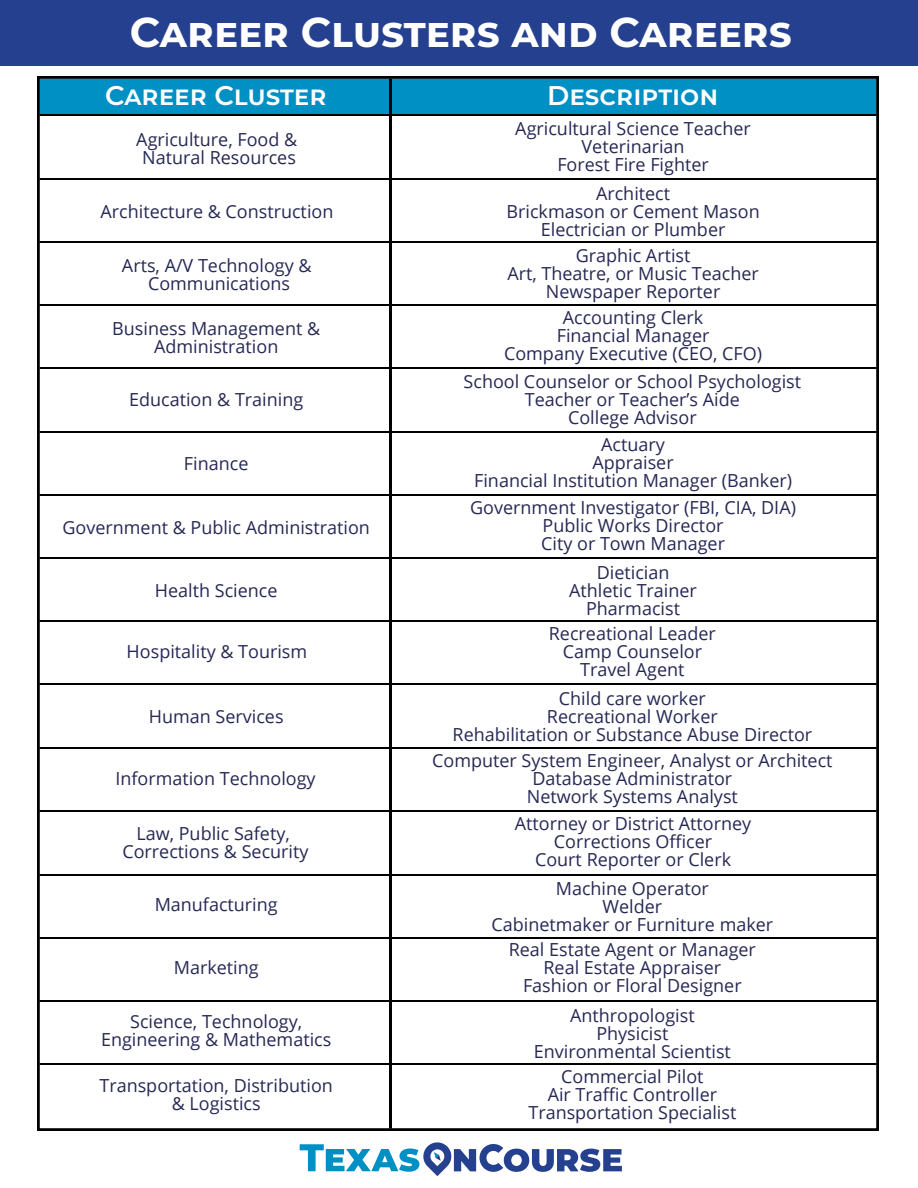
<style>
.page{position:relative;width:918px;height:1188px;background:#fff}
.page>*{position:absolute;margin:0;border:0;box-sizing:border-box;transform-origin:0 0}
.t1{font:700 41.7px "Montserrat";color:#fff}
.t2{font:600 27px "Montserrat";color:#fff}
.t3{font:18px/18px "Open Sans";color:#262854;text-align:center}
</style>
<div class="page">
<svg style="left:300px;top:1142px;width:322px;height:34px"></svg>
<img style="left:37px;top:76px;width:841px;height:1054px">
<div style="left:0;top:0;width:918px;height:66px;background:#24408f"></div>
<h1 class="t1" style="left:130px;top:2px;width:663px">Career Clusters and Careers</h1>
<h2 class="t2" style="left:105px;top:77px;width:223px">Career Cluster</h2>
<h2 class="t2" style="left:547px;top:77px;width:173px">Description</h2>
<p class="t3" style="left:136px;top:130px;width:162px">Agriculture, Food &amp;<br>Natural Resources</p>
<p class="t3" style="left:100px;top:202px;width:234px">Architecture &amp; Construction</p>
<p class="t3" style="left:122px;top:256px;width:191px">Arts, A/V Technology &amp;<br>Communications</p>
<p class="t3" style="left:112px;top:319px;width:209px">Business Management &amp;<br>Administration</p>
<p class="t3" style="left:129px;top:390px;width:176px">Education &amp; Training</p>
<p class="t3" style="left:184px;top:454px;width:66px">Finance</p>
<p class="t3" style="left:62px;top:518px;width:309px">Government &amp; Public Administration</p>
<p class="t3" style="left:155px;top:581px;width:124px">Health Science</p>
<p class="t3" style="left:127px;top:642px;width:182px">Hospitality &amp; Tourism</p>
<p class="t3" style="left:149px;top:707px;width:136px">Human Services</p>
<p class="t3" style="left:115px;top:769px;width:202px">Information Technology</p>
<p class="t3" style="left:122px;top:824px;width:188px">Law, Public Safety,<br>Corrections &amp; Security</p>
<p class="t3" style="left:155px;top:895px;width:125px">Manufacturing</p>
<p class="t3" style="left:174px;top:958px;width:86px">Marketing</p>
<p class="t3" style="left:101px;top:1012px;width:232px">Science, Technology,<br>Engineering &amp; Mathematics</p>
<p class="t3" style="left:99px;top:1076px;width:235px">Transportation, Distribution &amp; Logistics</p>
<p class="t3" style="left:515px;top:119px;width:237px">Agricultural Science Teacher<br>Veterinarian<br>Forest Fire Fighter</p>
<p class="t3" style="left:507px;top:184px;width:255px">Architect<br>Brickmason or Cement Mason<br>Electrician or Plumber</p>
<p class="t3" style="left:507px;top:246px;width:253px">Graphic Artist<br>Art, Theatre, or Music Teacher<br>Newspaper Reporter</p>
<p class="t3" style="left:504px;top:308px;width:260px">Accounting Clerk<br>Financial Manager<br>Company Executive (CEO, CFO)</p>
<p class="t3" style="left:464px;top:372px;width:339px">School Counselor or School Psychologist<br>Teacher or Teacher’s Aide<br>College Advisor</p>
<p class="t3" style="left:474px;top:435px;width:319px">Actuary<br>Appraiser<br>Financial Institution Manager (Banker)</p>
<p class="t3" style="left:470px;top:498px;width:327px">Government Investigator (FBI, CIA, DIA)<br>Public Works Director<br>City or Town Manager</p>
<p class="t3" style="left:569px;top:563px;width:129px">Dietician<br>Athletic Trainer<br>Pharmacist</p>
<p class="t3" style="left:549px;top:624px;width:168px">Recreational Leader<br>Camp Counselor<br>Travel Agent</p>
<p class="t3" style="left:453px;top:689px;width:361px">Child care worker<br>Recreational Worker<br>Rehabilitation or Substance Abuse Director</p>
<p class="t3" style="left:432px;top:751px;width:402px">Computer System Engineer, Analyst or Architect<br>Database Administrator<br>Network Systems Analyst</p>
<p class="t3" style="left:515px;top:814px;width:238px">Attorney or District Attorney<br>Corrections Officer<br>Court Reporter or Clerk</p>
<p class="t3" style="left:492px;top:879px;width:283px">Machine Operator<br>Welder<br>Cabinetmaker or Furniture maker</p>
<p class="t3" style="left:509px;top:940px;width:249px">Real Estate Agent or Manager<br>Real Estate Appraiser<br>Fashion or Floral Designer</p>
<p class="t3" style="left:534px;top:1006px;width:199px">Anthropologist<br>Physicist<br>Environmental Scientist</p>
<p class="t3" style="left:528px;top:1067px;width:209px">Commercial Pilot<br>Air Traffic Controller<br>Transportation Specialist</p>
</div>
